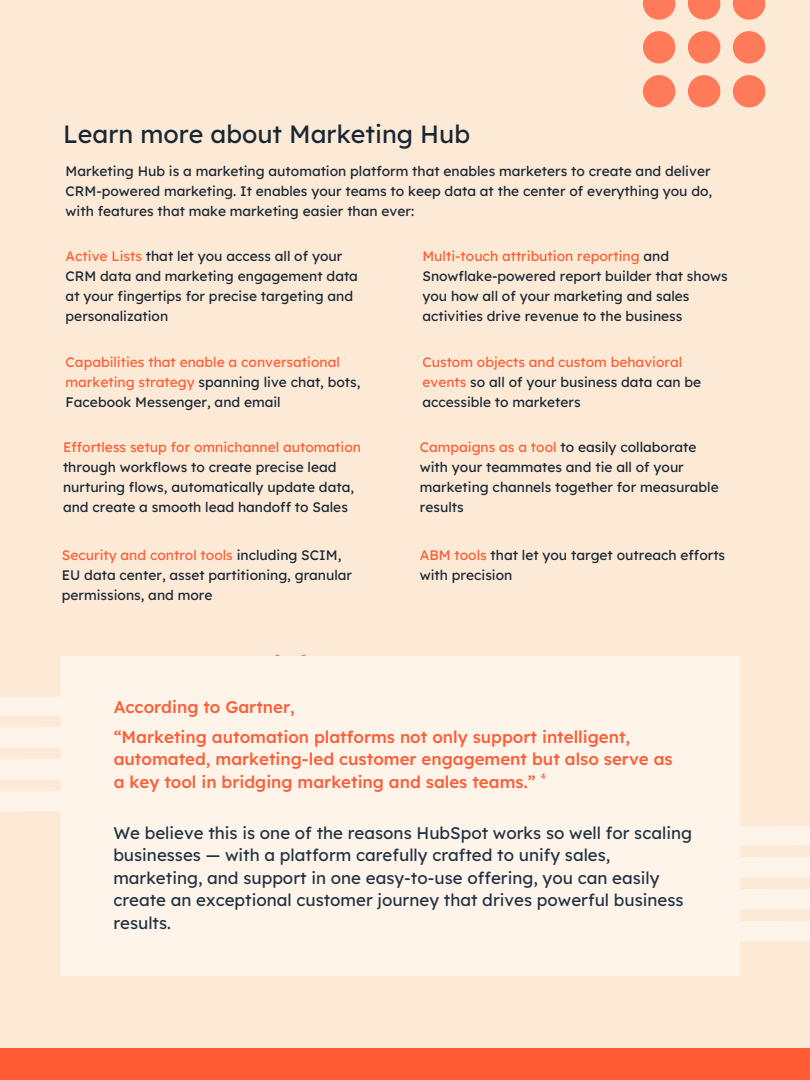
<style>
.page{position:relative;width:810px;height:1080px;background:#fcead7}
.page>*{position:absolute;margin:0;border:0;box-sizing:border-box;transform-origin:0 0}
.t1{font:25px "Lexend Deca";color:#192733}
.t2{font:16.88px/22.5px "Lexend Deca";color:#213343}
.t3{font:500 16.88px/29.2px "Lexend Deca";color:#ff5c35}
.t4{font:13.75px/20.1px "Lexend Deca";color:#192733}
.t5{font:13.75px/20.1px "Lexend Deca";color:#ff5c35}
.t6{font:8.12px "Lexend Deca";color:#ff5c35}
.s1{color:#ff5c35}
.s2{color:#192733}
</style>
<div class="page">
<div style="left:0;top:1048px;width:810px;height:32px;background:#ff5c35"></div>
<svg style="left:643px;top:0;width:32px;height:20px"></svg>
<svg style="left:688px;top:0;width:32px;height:20px"></svg>
<svg style="left:733px;top:0;width:32px;height:20px"></svg>
<svg style="left:643px;top:31px;width:32px;height:32px"></svg>
<svg style="left:688px;top:31px;width:32px;height:32px"></svg>
<svg style="left:733px;top:31px;width:32px;height:32px"></svg>
<svg style="left:643px;top:75px;width:32px;height:32px"></svg>
<svg style="left:688px;top:75px;width:32px;height:32px"></svg>
<svg style="left:733px;top:75px;width:32px;height:32px"></svg>
<svg style="left:740px;top:921px;width:70px;height:20px"></svg>
<svg style="left:740px;top:889px;width:70px;height:20px"></svg>
<svg style="left:740px;top:857px;width:70px;height:21px"></svg>
<svg style="left:740px;top:826px;width:70px;height:20px"></svg>
<svg style="left:0;top:780px;width:62px;height:32px;fill:#fef4ea"></svg>
<svg style="left:0;top:656px;width:62px;height:124px"></svg>
<div style="left:62px;top:656px;width:678px;height:319px;background:#fef4ea"></div>
<h1 class="t1" style="left:63px;top:118px;width:409px">Learn more about Marketing Hub</h1>
<p class="t4" style="left:66px;top:160px;width:648px">Marketing Hub is a marketing automation platform that enables marketers to create and deliver<br>CRM-powered marketing. It enables your teams to keep data at the center of everything you do, with features that make marketing easier than ever:</p>
<p class="t4" style="left:66px;top:246px;width:294px"><span class="s1">Active Lists</span> that let you access all of your CRM data and marketing engagement data at your fingertips for precise targeting and personalization</p>
<p class="t5" style="left:66px;top:351px;width:296px">Capabilities that enable a conversational marketing strategy <span class="s2">spanning live chat, bots,<br>Facebook Messenger, and email</span></p>
<p class="t5" style="left:63px;top:437px;width:299px">Effortless setup for omnichannel automation</p>
<p class="t4" style="left:63px;top:457px;width:293px">through workflows to create precise lead nurturing flows, automatically update data, and create a smooth lead handoff to Sales</p>
<p class="t4" style="left:62px;top:545px;width:292px"><span class="s1">Security and control tools</span> including SCIM,<br>EU data center, asset partitioning, granular permissions, and more</p>
<p class="t4" style="left:422px;top:246px;width:307px"><span class="s1">Multi-touch attribution reporting</span> and Snowflake-powered report builder that shows you how all of your marketing and sales activities drive revenue to the business</p>
<p class="t4" style="left:422px;top:351px;width:280px"><span class="s1">Custom objects and custom behavioral events</span> so all of your business data can be accessible to marketers</p>
<p class="t4" style="left:420px;top:437px;width:300px"><span class="s1">Campaigns as a tool</span> to easily collaborate with your teammates and tie all of your marketing channels together for measurable results</p>
<p class="t4" style="left:420px;top:545px;width:307px"><span class="s1">ABM tools</span> that let you target outreach efforts with precision</p>
<p class="t3" style="left:114px;top:693px;width:518px">According to Gartner,<br>“Marketing automation platforms not only support intelligent,</p>
<p class="t3" style="left:114px;top:748px;width:561px;line-height:22.5px">automated, marketing-led customer engagement but also serve as a key tool in bridging marketing and sales teams.”</p>
<p class="t2" style="left:113px;top:821px;width:580px">We believe this is one of the reasons HubSpot works so well for scaling businesses — with a platform carefully crafted to unify sales, marketing, and support in one easy-to-use offering, you can easily create an exceptional customer journey that drives powerful business results.</p>
<p class="t6" style="left:541px;top:771px;width:7px">4</p>
</div>
